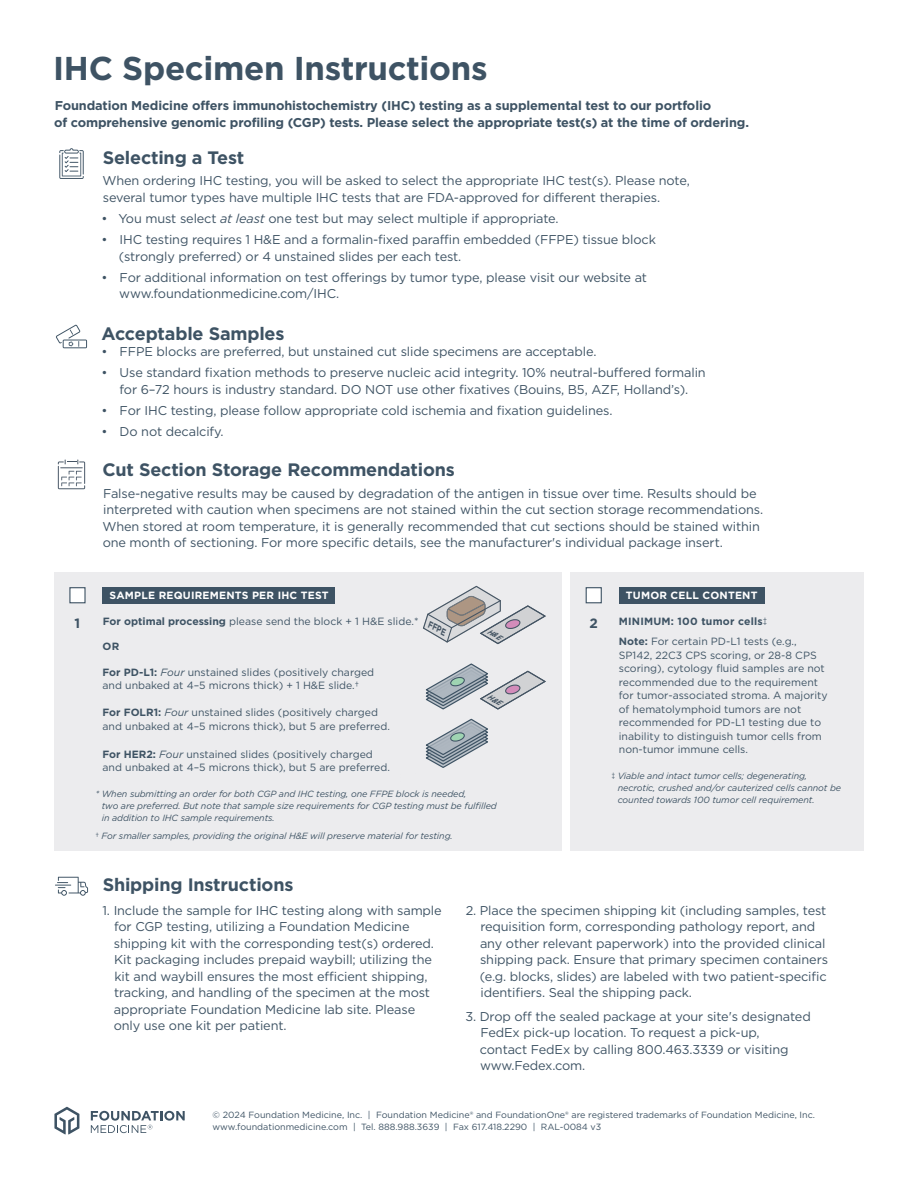
<style>
.page{position:relative;width:918px;height:1188px;background:#fff}
.page>*{position:absolute;margin:0;border:0;box-sizing:border-box;transform-origin:0 0}
.t1{font:700 33px "Gotham";letter-spacing:-.01em;color:#3e5364}
.t2{font:700 18px "Gotham";letter-spacing:-.01em;color:#3e5364}
.t3{font:700 13.5px "Gotham";color:#3e5364}
.t4{font:12.75px/16.5px "Gotham";letter-spacing:-.01em;color:#3e5364}
.t5{font:700 12.75px/17.2px "Gotham";letter-spacing:-.01em;color:#3e5364}
.t6{font:10.5px/13.5px "Gotham";color:#3e5364}
.t7{font:700 10.5px "Gotham";letter-spacing:.02em;color:#fff}
.t8{font:700 10.5px "Gotham";letter-spacing:.02em;color:#3e5364}
.t9{font:italic 700 9.45px "Gotham";color:#445463;scale:.77 1}
.t10{font:italic 9px/12px "Gotham";letter-spacing:-.01em;color:#3e5364}
.t11{font:9px "Gotham";color:#3e5364}
.s1{font-style:italic}
.s2{font-weight:700}
.s3{font-weight:400}
.s4{font-style:normal}
</style>
<div class="page">
<div style="left:570px;top:573px;width:294px;height:278px;background:#ececee"></div>
<div style="left:586px;top:587px;width:16px;height:16px;background:#fff;border:1px solid #3e5364"></div>
<div style="left:619px;top:587px;width:145px;height:16px;background:#3e5364"></div>
<div style="left:54px;top:573px;width:508px;height:278px;background:#ececee"></div>
<div style="left:69px;top:587px;width:17px;height:16px;background:#fff;border:1px solid #3e5364"></div>
<div style="left:103px;top:587px;width:232px;height:16px;background:#3e5364"></div>
<svg style="left:56px;top:325px;width:31px;height:23px"></svg>
<svg style="left:59px;top:148px;width:25px;height:31px"></svg>
<svg style="left:58px;top:460px;width:27px;height:29px"></svg>
<svg style="left:54px;top:1107px;width:25px;height:28px"></svg>
<svg style="left:91px;top:1111px;width:94px;height:22px"></svg>
<svg style="left:55px;top:877px;width:33px;height:19px"></svg>
<svg style="left:425px;top:718px;width:63px;height:50px"></svg>
<svg style="left:423px;top:586px;width:123px;height:58px"></svg>
<svg style="left:425px;top:663px;width:121px;height:47px"></svg>
<p class="t1" style="left:53px;top:47px;width:436px">IHC Specimen Instructions</p>
<p class="t5" style="left:54px;top:96px;width:696px">Foundation Medicine offers immunohistochemistry (IHC) testing as a supplemental test to our portfolio<br>of comprehensive genomic profiling (CGP) tests. Please select the appropriate test(s) at the time of ordering.</p>
<p class="t2" style="left:103px;top:146px;width:143px">Selecting a Test</p>
<p class="t4" style="left:103px;top:172px;width:589px">When ordering IHC testing, you will be asked to select the appropriate IHC test(s). Please note, several tumor types have multiple IHC tests that are FDA-approved for different therapies.</p>
<p class="t4" style="left:101px;top:210px;width:459px">• You must select <span class="s1">at least</span> one test but may select multiple if appropriate.</p>
<p class="t4" style="left:119px;top:231px;width:539px;text-indent:-18px">• IHC testing requires 1 H&amp;E and a formalin-fixed paraffin embedded (FFPE) tissue block (strongly preferred) or 4 unstained slides per each test.</p>
<p class="t4" style="left:119px;top:269px;width:529px;text-indent:-18px">• For additional information on test offerings by tumor type, please visit our website at www.foundationmedicine.com/IHC.</p>
<p class="t2" style="left:102px;top:321px;width:184px">Acceptable Samples</p>
<p class="t4" style="left:101px;top:343px;width:497px">• FFPE blocks are preferred, but unstained cut slide specimens are acceptable.</p>
<p class="t4" style="left:101px;top:364px;width:606px;text-align:center">• Use standard fixation methods to preserve nucleic acid integrity. 10% neutral-buffered formalin for 6–72 hours is industry standard. DO NOT use other fixatives (Bouins, B5, AZF, Holland’s).</p>
<p class="t4" style="left:101px;top:402px;width:513px">• For IHC testing, please follow appropriate cold ischemia and fixation guidelines.</p>
<p class="t4" style="left:101px;top:423px;width:124px">• Do not decalcify.</p>
<p class="t2" style="left:102px;top:458px;width:354px">Cut Section Storage Recommendations</p>
<p class="t4" style="left:103px;top:485px;width:662px">False-negative results may be caused by degradation of the antigen in tissue over time. Results should be interpreted with caution when specimens are not stained within the cut section storage recommendations.<br>When stored at room temperature, it is generally recommended that cut sections should be stained within one month of sectioning. For more specific details, see the manufacturer's individual package insert.</p>
<p class="t7" style="left:110px;top:589px;width:221px">SAMPLE REQUIREMENTS PER IHC TEST</p>
<p class="t6" style="left:103px;top:615px;width:317px"><span class="s2">For optimal processing</span> please send the block + 1 H&amp;E slide.*</p>
<p class="t7" style="left:626px;top:589px;width:133px">TUMOR CELL CONTENT</p>
<p class="t3" style="left:75px;top:614px;width:7px">1</p>
<p class="t8" style="left:619px;top:615px;width:150px">MINIMUM: 100 tumor cells<span class="s3">‡</span></p>
<p class="t6" style="left:619px;top:635px;width:210px"><span class="s2">Note:</span> For certain PD-L1 tests (e.g., SP142, 22C3 CPS scoring, or 28-8 CPS scoring), cytology fluid samples are not recommended due to the requirement for tumor-associated stroma. A majority of hematolymphoid tumors are not recommended for PD-L1 testing due to inability to distinguish tumor cells from non-tumor immune cells.</p>
<p class="t3" style="left:590px;top:614px;width:10px">2</p>
<p class="t9" style="left:432px;top:618px;width:27px;rotate:29deg">FFPE</p>
<p class="t8" style="left:103px;top:639px;width:18px">OR</p>
<p class="t6" style="left:103px;top:665px;width:273px"><span class="s2">For PD-L1:</span> <span class="s1">Four</span> unstained slides (positively charged and unbaked at 4–5 microns thick) + 1 H&amp;E slide.†</p>
<p class="t6" style="left:103px;top:705px;width:289px"><span class="s2">For FOLR1:</span> <span class="s1">Four</span> unstained slides (positively charged and unbaked at 4–5 microns thick), but 5 are preferred.</p>
<p class="t6" style="left:103px;top:747px;width:289px"><span class="s2">For HER2:</span> <span class="s1">Four</span> unstained slides (positively charged and unbaked at 4–5 microns thick), but 5 are preferred.</p>
<p class="t10" style="left:618px;top:769px;width:225px;text-indent:-6px"><span class="s4">‡</span> Viable and intact tumor cells; degenerating, necrotic, crushed and/or cauterized cells cannot be counted towards 100 tumor cell requirement.</p>
<p class="t10" style="left:102px;top:787px;width:397px;text-indent:-6px">* When submitting an order for both CGP and IHC testing, one FFPE block is needed,<br>two are preferred. But note that sample size requirements for CGP testing must be fulfilled in addition to IHC sample requirements.</p>
<p class="t10" style="left:95px;top:830px;width:359px"><span class="s4">†</span> For smaller samples, providing the original H&amp;E will preserve material for testing.</p>
<p class="t2" style="left:103px;top:872px;width:192px">Shipping Instructions</p>
<p class="t4" style="left:114px;top:902px;width:330px;text-indent:-11px">1. Include the sample for IHC testing along with sample for CGP testing, utilizing a Foundation Medicine shipping kit with the corresponding test(s) ordered.<br>Kit packaging includes prepaid waybill; utilizing the kit and waybill ensures the most efficient shipping, tracking, and handling of the specimen at the most appropriate Foundation Medicine lab site. Please only use one kit per patient.</p>
<p class="t4" style="left:480px;top:902px;width:350px;text-indent:-14px">2. Place the specimen shipping kit (including samples, test requisition form, corresponding pathology report, and any other relevant paperwork) into the provided clinical shipping pack. Ensure that primary specimen containers (e.g. blocks, slides) are labeled with two patient-specific identifiers. Seal the shipping pack.</p>
<p class="t4" style="left:480px;top:1007px;width:332px;text-indent:-14px">3. Drop off the sealed package at your site's designated FedEx pick-up location. To request a pick-up,<br>contact FedEx by calling 800.463.3339 or visiting www.Fedex.com.</p>
<p class="t11" style="left:213px;top:1109px;width:604px">© 2024 Foundation Medicine, Inc. | Foundation Medicine® and FoundationOne® are registered trademarks of Foundation Medicine, Inc.</p>
<p class="t11" style="left:213px;top:1121px;width:390px">www.foundationmedicine.com | Tel. 888.988.3639 | Fax 617.418.2290 | RAL-0084 v3</p>
</div>
